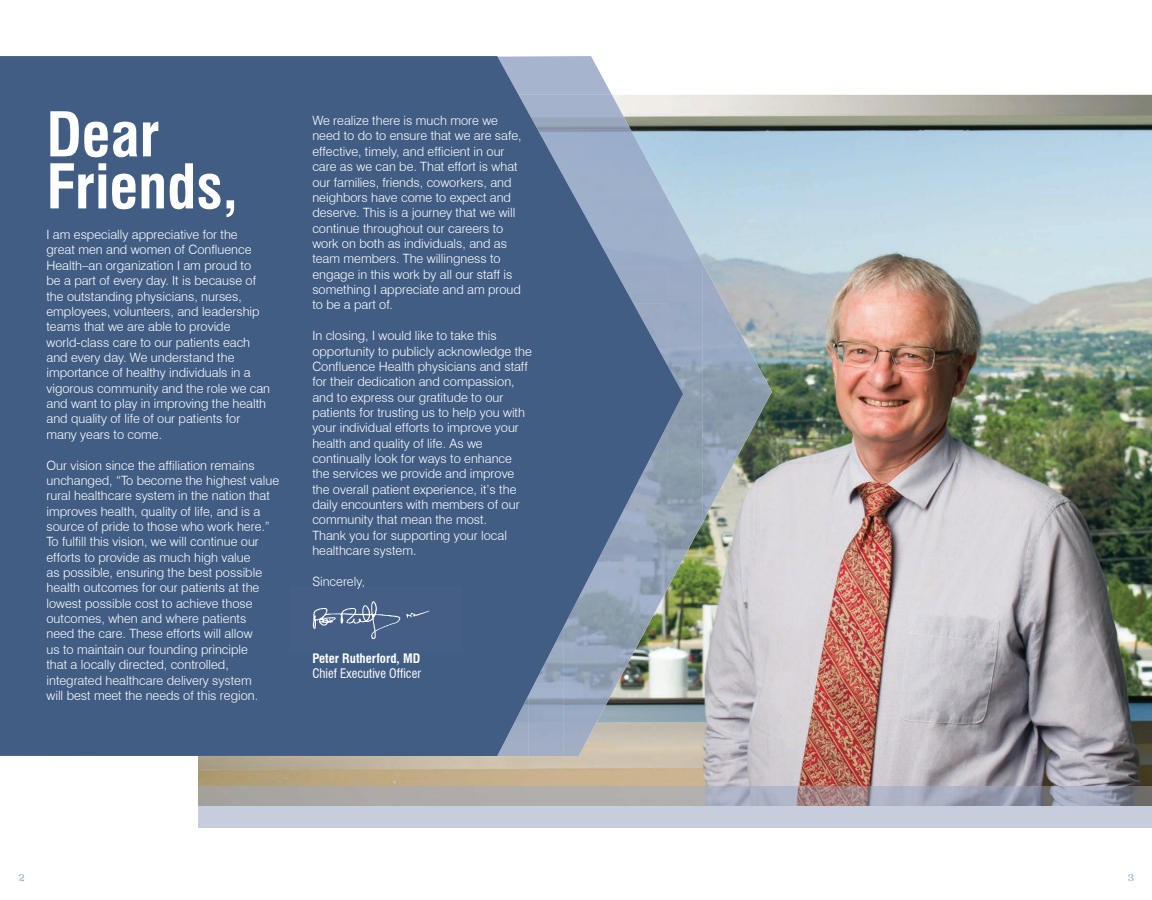
<style>
.page{position:relative;width:1152px;height:900px;background:#fff}
.page>*{position:absolute;margin:0;border:0;box-sizing:border-box;transform-origin:0 0}
.t1{font:700 condensed 60px/52px "Swiss 721 BT";color:#fff}
.t2{font:300 12.8px/15.4px "Swiss 721 BT";color:#fff}
.t3{font:condensed 12.8px "Swiss 721 BT";color:#fff}
.t4{font:700 condensed 12.8px "Swiss 721 BT";color:#fff}
.t5{font:300 10px "Superclarendon";color:#87a8d7}
</style>
<div class="page">
<img style="left:198px;top:95px;width:954px;height:691px">
<img style="left:683px;top:198px;width:20px;height:390px">
<img style="left:702px;top:263px;width:35px;height:260px">
<img style="left:737px;top:327px;width:35px;height:130px">
<img style="left:251px;top:756px;width:243px;height:1px">
<svg style="left:0;top:56px;width:683px;height:700px;fill:#425d84"></svg>
<div style="left:198px;top:805px;width:954px;height:22px;background:#c6cede"></div>
<img style="left:198px;top:786px;width:954px;height:19px">
<img style="left:290px;top:586px;width:172px;height:65px">
<img style="left:313px;top:586px;width:50px;height:3px">
<h1 class="t1" style="left:47px;top:109px;width:193px">Dear<br>Friends,</h1>
<p class="t2" style="left:47px;top:227px;width:225px">I am especially appreciative for the<br>great men and women of Confluence Health–an organization I am proud to<br>be a part of every day. It is because of the outstanding physicians, nurses, employees, volunteers, and leadership teams that we are able to provide world-class care to our patients each and every day. We understand the importance of healthy individuals in a vigorous community and the role we can and want to play in improving the health and quality of life of our patients for many years to come.</p>
<p class="t2" style="left:47px;top:457px;width:234px">Our vision since the affiliation remains unchanged, “To become the highest value rural healthcare system in the nation that improves health, quality of life, and is a source of pride to those who work here.” To fulfill this vision, we will continue our efforts to provide as much high value<br>as possible, ensuring the best possible health outcomes for our patients at the lowest possible cost to achieve those outcomes, when and where patients<br>need the care. These efforts will allow<br>us to maintain our founding principle<br>that a locally directed, controlled, integrated healthcare delivery system<br>will best meet the needs of this region.</p>
<p class="t2" style="left:312px;top:113px;width:211px">We realize there is much more we need to do to ensure that we are safe, effective, timely, and efficient in our care as we can be. That effort is what our families, friends, coworkers, and neighbors have come to expect and deserve. This is a journey that we will continue throughout our careers to work on both as individuals, and as team members. The willingness to engage in this work by all our staff is something I appreciate and am proud to be a part of.</p>
<p class="t2" style="left:312px;top:328px;width:221px">In closing, I would like to take this opportunity to publicly acknowledge the Confluence Health physicians and staff for their dedication and compassion, and to express our gratitude to our patients for trusting us to help you with your individual efforts to improve your health and quality of life. As we continually look for ways to enhance the services we provide and improve the overall patient experience, it’s the daily encounters with members of our community that mean the most.<br>Thank you for supporting your local healthcare system.</p>
<p class="t2" style="left:312px;top:574px;width:54px">Sincerely,</p>
<p class="t4" style="left:312px;top:650px;width:109px">Peter Rutherford, MD</p>
<p class="t3" style="left:312px;top:666px;width:110px">Chief Executive Officer</p>
<p class="t5" style="left:18px;top:871px;width:8px">2</p>
<p class="t5" style="left:1128px;top:871px;width:8px">3</p>
</div>
